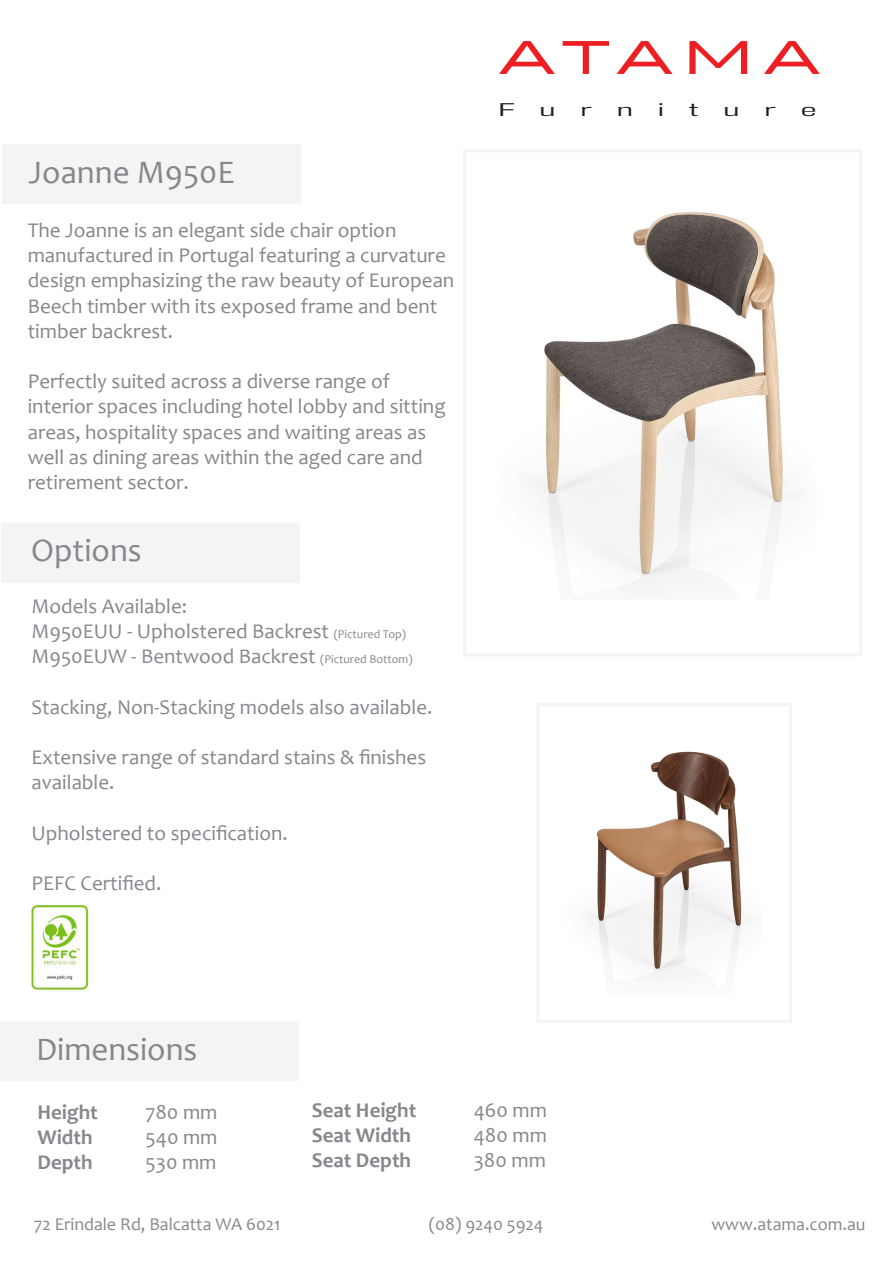
<style>
.page{position:relative;width:893px;height:1263px;background:#fff}
.page>*{position:absolute;margin:0;border:0;box-sizing:border-box;transform-origin:0 0}
.t1{font:500 46.95px "Halogen";letter-spacing:.17em;color:#ee1f23;scale:1.22 1}
.t2{font:33px "Candara";color:#88858c}
.t3{font:33px "Candara";color:#88868e}
.t4{font:21px/25.2px "Candara";color:#88858c}
.t5{font:21px/25.2px "Candara";color:#88868e}
.t6{font:700 21px "Candara";color:#88858c}
.t7{font:18px "Candara";color:#88868e}
.t8{font:16.95px "DDT Bk";color:#231f20;scale:1.6 1}
.s1{font-size:12px}
</style>
<div class="page">
<div style="left:1px;top:523px;width:298px;height:60px;background:#f3f4f4"></div>
<div style="left:0;top:1021px;width:298px;height:60px;background:#f3f4f4"></div>
<div style="left:2px;top:144px;width:299px;height:60px;background:#f3f4f4"></div>
<div style="left:463px;top:149px;width:399px;height:507px;border:3px solid #f4f4f4"></div>
<img style="left:31px;top:904px;width:59px;height:88px">
<div style="left:536px;top:703px;width:256px;height:320px;border:3px solid #f4f4f4"></div>
<img style="left:532px;top:212px;width:262px;height:375px">
<img style="left:588px;top:751px;width:162px;height:227px">
<p class="t2" style="left:29px;top:152px;width:208px">Joanne M950E</p>
<p class="t4" style="left:28px;top:217px;width:370px">The Joanne is an elegant side chair option</p>
<p class="t4" style="left:28px;top:242px;width:428px">manufactured in Portugal featuring a curvature design emphasizing the raw beauty of European Beech timber with its exposed frame and bent timber backrest.</p>
<p class="t4" style="left:28px;top:368px;width:364px">Perfectly suited across a diverse range of</p>
<p class="t4" style="left:28px;top:394px;width:419px">interior spaces including hotel lobby and sitting</p>
<p class="t4" style="left:28px;top:419px;width:400px">areas, hospitality spaces and waiting areas as well as dining areas within the aged care and retirement sector.</p>
<p class="t3" style="left:31px;top:529px;width:112px">Options</p>
<p class="t5" style="left:32px;top:593px;width:157px">Models Available:</p>
<p class="t5" style="left:32px;top:618px;width:376px">M950EUU - Upholstered Backrest <span class="s1">(Pictured Top)</span></p>
<p class="t5" style="left:32px;top:644px;width:383px">M950EUW - Bentwood Backrest <span class="s1">(Pictured Bottom)</span></p>
<p class="t5" style="left:32px;top:694px;width:402px">Stacking, Non-Stacking models also available.</p>
<p class="t5" style="left:32px;top:744px;width:396px">Extensive range of standard stains &amp; finishes available.</p>
<p class="t5" style="left:32px;top:820px;width:258px">Upholstered to specification.</p>
<p class="t5" style="left:32px;top:870px;width:131px">PEFC Certified.</p>
<p class="t1" style="left:499px;top:29px;width:264px">ATAMA</p>
<p class="t8" style="left:499px;top:99px;width:11px">F</p>
<p class="t8" style="left:540px;top:99px;width:11px">u</p>
<p class="t8" style="left:581px;top:99px;width:8px">r</p>
<p class="t8" style="left:617px;top:99px;width:11px">n</p>
<p class="t8" style="left:658px;top:99px;width:5px">i</p>
<p class="t8" style="left:689px;top:99px;width:7px">t</p>
<p class="t8" style="left:724px;top:99px;width:11px">u</p>
<p class="t8" style="left:765px;top:99px;width:8px">r</p>
<p class="t8" style="left:801px;top:99px;width:11px">e</p>
<p class="t2" style="left:36px;top:1028px;width:163px">Dimensions</p>
<p class="t6" style="left:38px;top:1099px;width:62px">Height</p>
<p class="t4" style="left:145px;top:1099px;width:73px">780 mm</p>
<p class="t6" style="left:38px;top:1124px;width:57px">Width</p>
<p class="t4" style="left:145px;top:1124px;width:73px">540 mm</p>
<p class="t6" style="left:38px;top:1149px;width:57px">Depth</p>
<p class="t4" style="left:146px;top:1149px;width:73px">530 mm</p>
<p class="t6" style="left:312px;top:1097px;width:106px">Seat Height</p>
<p class="t4" style="left:474px;top:1097px;width:75px">460 mm</p>
<p class="t6" style="left:312px;top:1122px;width:101px">Seat Width</p>
<p class="t4" style="left:474px;top:1122px;width:75px">480 mm</p>
<p class="t6" style="left:312px;top:1147px;width:101px">Seat Depth</p>
<p class="t4" style="left:474px;top:1147px;width:74px">380 mm</p>
<p class="t7" style="left:34px;top:1213px;width:248px">72 Erindale Rd, Balcatta WA 6021</p>
<p class="t7" style="left:429px;top:1213px;width:116px">(08) 9240 5924</p>
<p class="t7" style="left:711px;top:1213px;width:156px">www.atama.com.au</p>
</div>
